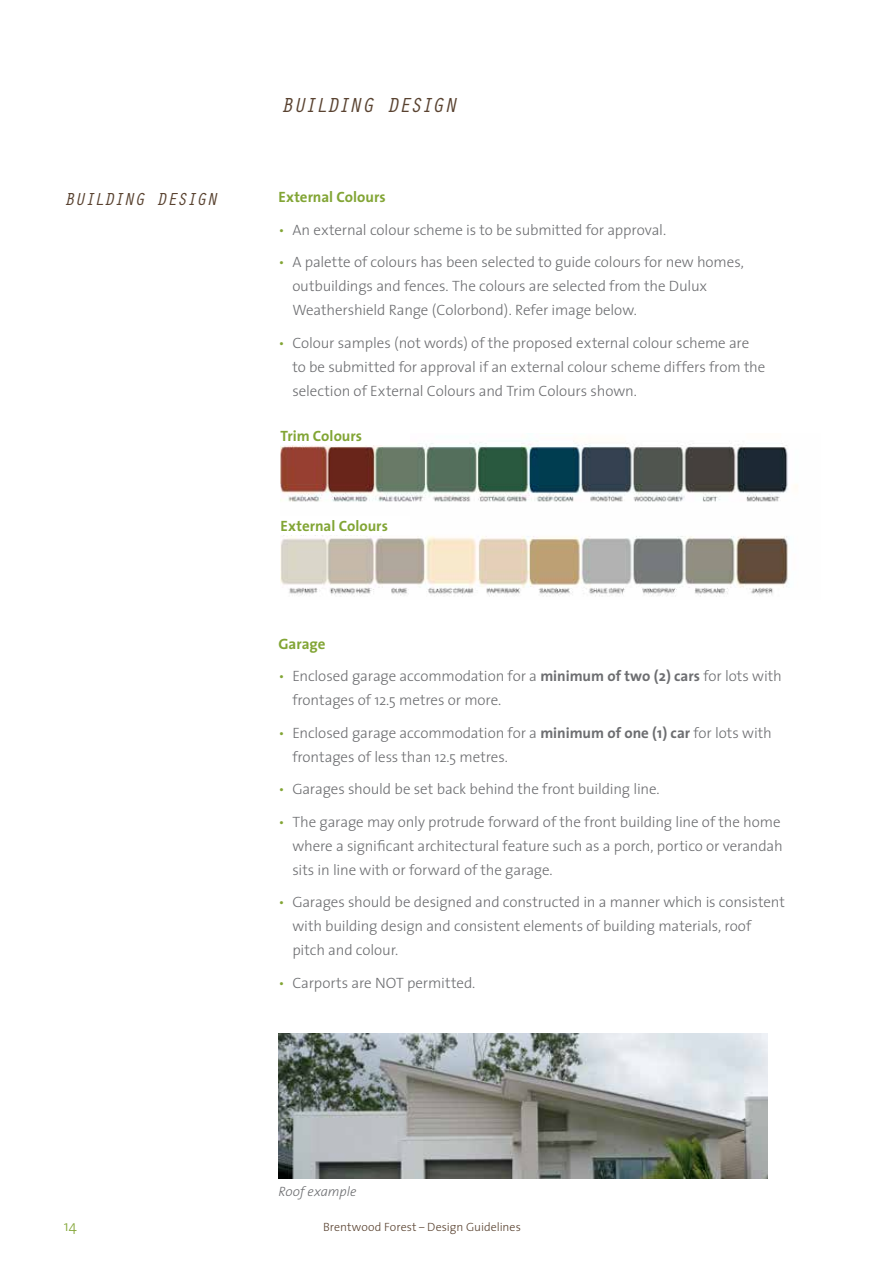
<style>
.page{position:relative;width:893px;height:1263px;background:#fff}
.page>*{position:absolute;margin:0;border:0;box-sizing:border-box;transform-origin:0 0}
.t1{font:italic 21px "Orator";letter-spacing:-.06em;color:#594230}
.t2{font:italic 18px "Orator";letter-spacing:-.05em;color:#594230}
.t3{font:300 15px/24px "The Sans";letter-spacing:-.005em;color:#6d6e71}
.t4{font:700 15px "The Sans";color:#82a535}
.t5{font:300 15px "The Sans";color:#82a535}
.t6{font:italic 300 13.5px "The Sans";color:#6d6e71}
.t7{font:300 12px "The Sans";color:#594230}
.s1{color:#82a535}
.s2{font-weight:700}
</style>
<div class="page">
<img style="left:279px;top:1033px;width:488px;height:145px">
<img style="left:281px;top:441px;width:517px;height:156px">
<div style="left:281px;top:517px;width:129px;height:18px;background:#fff"></div>
<div style="left:281px;top:426px;width:129px;height:18px;background:#fff"></div>
<p class="t2" style="left:64px;top:187px;width:155px">BUILDING DESIGN</p>
<h1 class="t1" style="left:281px;top:90px;width:177px">BUILDING DESIGN</h1>
<p class="t4" style="left:279px;top:185px;width:109px">External Colours</p>
<p class="t3" style="left:279px;top:217px;width:389px"><span class="s1">•</span> An external colour scheme is to be submitted for approval.</p>
<p class="t3" style="left:292px;top:250px;width:453px;text-indent:-14px"><span class="s1">•</span> A palette of colours has been selected to guide colours for new homes, outbuildings and fences. The colours are selected from the Dulux<br>Weathershield Range (Colorbond). Refer image below.</p>
<p class="t3" style="left:292px;top:330px;width:475px;text-indent:-14px"><span class="s1">•</span> Colour samples (not words) of the proposed external colour scheme are to be submitted for approval if an external colour scheme differs from the selection of External Colours and Trim Colours shown.</p>
<p class="t4" style="left:281px;top:423px;width:83px">Trim Colours</p>
<p class="t4" style="left:281px;top:514px;width:109px">External Colours</p>
<p class="t4" style="left:279px;top:631px;width:48px">Garage</p>
<p class="t3" style="left:292px;top:663px;width:491px;text-indent:-14px"><span class="s1">•</span> Enclosed garage accommodation for a <span class="s2">minimum of two (2) cars</span> for lots with frontages of 12.5 metres or more.</p>
<p class="t3" style="left:292px;top:720px;width:481px;text-indent:-14px"><span class="s1">•</span> Enclosed garage accommodation for a <span class="s2">minimum of one (1) car</span> for lots with frontages of less than 12.5 metres.</p>
<p class="t3" style="left:279px;top:776px;width:383px"><span class="s1">•</span> Garages should be set back behind the front building line.</p>
<p class="t3" style="left:292px;top:809px;width:492px;text-indent:-14px"><span class="s1">•</span> The garage may only protrude forward of the front building line of the home where a significant architectural feature such as a porch, portico or verandah sits in line with or forward of the garage.</p>
<p class="t3" style="left:292px;top:889px;width:494px;text-indent:-14px"><span class="s1">•</span> Garages should be designed and constructed in a manner which is consistent with building design and consistent elements of building materials, roof pitch and colour.</p>
<p class="t3" style="left:279px;top:970px;width:198px"><span class="s1">•</span> Carports are NOT permitted.</p>
<p class="t6" style="left:279px;top:1180px;width:79px">Roof example</p>
<p class="t5" style="left:64px;top:1214px;width:15px">14</p>
<p class="t7" style="left:323px;top:1217px;width:199px">Brentwood Forest – Design Guidelines</p>
</div>
